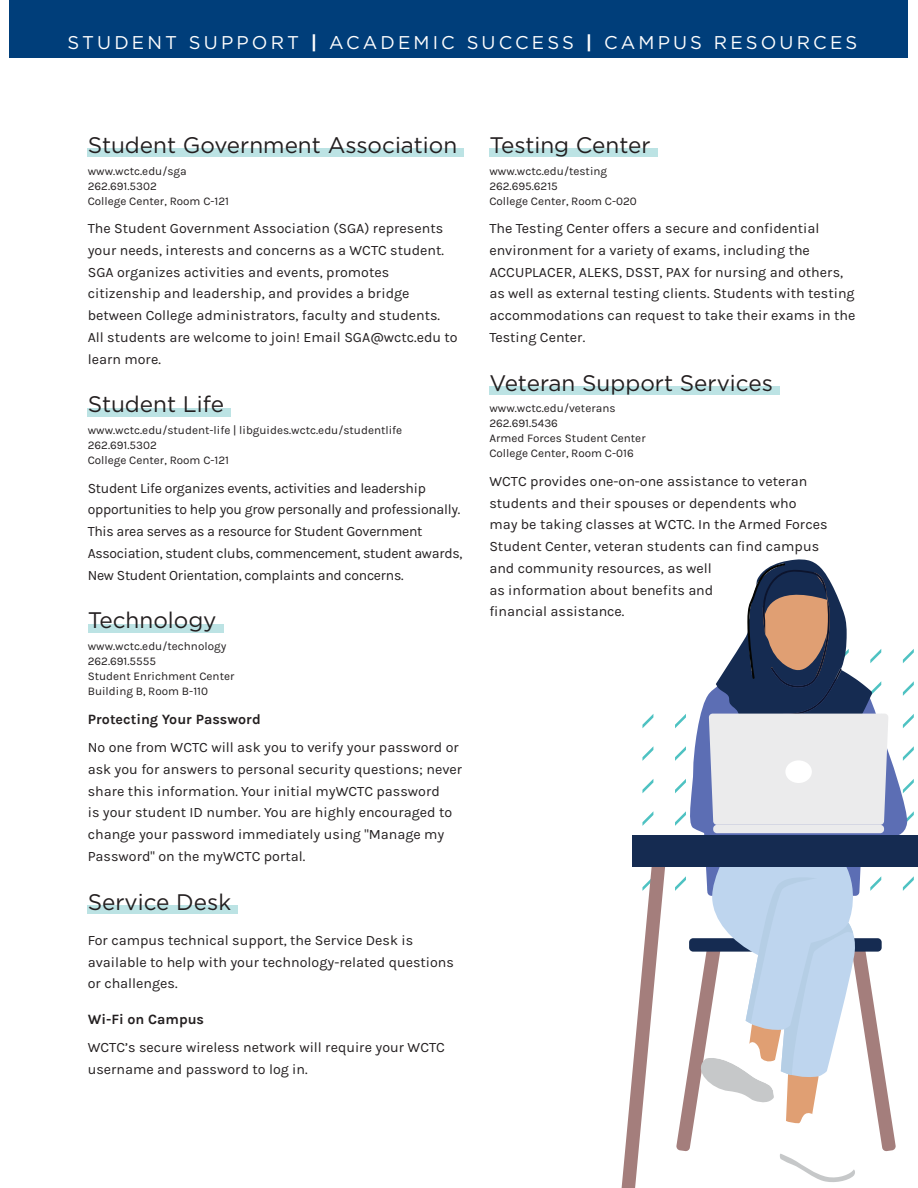
<style>
.page{position:relative;width:918px;height:1188px;background:#fff}
.page>*{position:absolute;margin:0;border:0;box-sizing:border-box;transform-origin:0 0}
.t1{font:22.5px "Gotham";color:#231f20}
.t2{font:18.45px "Gotham";letter-spacing:.17em;color:#fff}
.t3{font:14.25px/21.8px "Karla";color:#231f20}
.t4{font:14.25px/21.8px "Karla";letter-spacing:-.02em;color:#231f20}
.t5{font:700 14.25px "Karla";color:#231f20}
.t6{font:11.7px/15px "Karla";color:#231f20}
.s1{font-weight:700}
</style>
<div class="page">
<div style="left:10px;top:0;width:898px;height:58px;background:#003e7a"></div>
<div style="left:489px;top:148px;width:168px;height:10px;background:#bce3e4"></div>
<div style="left:489px;top:386px;width:291px;height:9px;background:#bce3e4"></div>
<div style="left:88px;top:148px;width:376px;height:10px;background:#bce3e4"></div>
<div style="left:88px;top:408px;width:143px;height:9px;background:#bce3e4"></div>
<div style="left:88px;top:624px;width:135px;height:9px;background:#bce3e4"></div>
<div style="left:88px;top:905px;width:150px;height:9px;background:#bce3e4"></div>
<svg style="left:642px;top:714px;width:11px;height:14px"></svg>
<svg style="left:642px;top:747px;width:11px;height:14px"></svg>
<svg style="left:642px;top:779px;width:11px;height:14px"></svg>
<svg style="left:642px;top:812px;width:11px;height:14px"></svg>
<svg style="left:675px;top:559px;width:239px;height:623px"></svg>
<svg style="left:622px;top:867px;width:43px;height:321px"></svg>
<div style="left:633px;top:836px;width:285px;height:31px;background:#152b51"></div>
<p class="t2" style="left:68px;top:31px;width:791px">STUDENT SUPPORT <span class="s1">|</span> ACADEMIC SUCCESS <span class="s1">|</span> CAMPUS RESOURCES</p>
<h1 class="t1" style="left:88px;top:131px;width:371px">Student Government Association</h1>
<p class="t6" style="left:88px;top:164px;width:143px">www.wctc.edu/sga<br>262.691.5302<br>College Center, Room C-121</p>
<p class="t3" style="left:88px;top:218px;width:371px">The Student Government Association (SGA) represents your needs, interests and concerns as a WCTC student.<br>SGA organizes activities and events, promotes citizenship and leadership, and provides a bridge between College administrators, faculty and students.<br>All students are welcome to join! Email SGA@wctc.edu to learn more.</p>
<h1 class="t1" style="left:88px;top:390px;width:138px">Student Life</h1>
<p class="t6" style="left:88px;top:423px;width:316px">www.wctc.edu/student-life | libguides.wctc.edu/studentlife<br>262.691.5302<br>College Center, Room C-121</p>
<p class="t4" style="left:88px;top:477px;width:376px">Student Life organizes events, activities and leadership opportunities to help you grow personally and professionally.<br>This area serves as a resource for Student Government Association, student clubs, commencement, student awards, New Student Orientation, complaints and concerns.</p>
<h1 class="t1" style="left:88px;top:606px;width:130px">Technology</h1>
<p class="t6" style="left:88px;top:639px;width:148px">www.wctc.edu/technology<br>262.691.5555<br>Student Enrichment Center<br>Building B, Room B-110</p>
<p class="t5" style="left:88px;top:711px;width:175px">Protecting Your Password</p>
<p class="t3" style="left:88px;top:737px;width:376px">No one from WCTC will ask you to verify your password or ask you for answers to personal security questions; never share this information. Your initial myWCTC password<br>is your student ID number. You are highly encouraged to change your password immediately using "Manage my Password" on the myWCTC portal.</p>
<h1 class="t1" style="left:88px;top:887px;width:145px">Service Desk</h1>
<p class="t3" style="left:88px;top:930px;width:368px">For campus technical support, the Service Desk is available to help with your technology-related questions or challenges.</p>
<p class="t5" style="left:88px;top:1011px;width:118px">Wi-Fi on Campus</p>
<p class="t3" style="left:88px;top:1037px;width:359px">WCTC’s secure wireless network will require your WCTC username and password to log in.</p>
<h1 class="t1" style="left:489px;top:131px;width:163px">Testing Center</h1>
<p class="t6" style="left:489px;top:164px;width:149px">www.wctc.edu/testing<br>262.695.6215<br>College Center, Room C-020</p>
<p class="t3" style="left:489px;top:218px;width:368px">The Testing Center offers a secure and confidential environment for a variety of exams, including the ACCUPLACER, ALEKS, DSST, PAX for nursing and others, as well as external testing clients. Students with testing accommodations can request to take their exams in the Testing Center.</p>
<h1 class="t1" style="left:489px;top:368px;width:285px">Veteran Support Services</h1>
<p class="t6" style="left:489px;top:401px;width:158px">www.wctc.edu/veterans<br>262.691.5436<br>Armed Forces Student Center<br>College Center, Room C-016</p>
<p class="t3" style="left:489px;top:471px;width:340px">WCTC provides one-on-one assistance to veteran students and their spouses or dependents who may be taking classes at WCTC. In the Armed Forces Student Center, veteran students can find campus and community resources, as well<br>as information about benefits and<br>financial assistance.</p>
</div>
